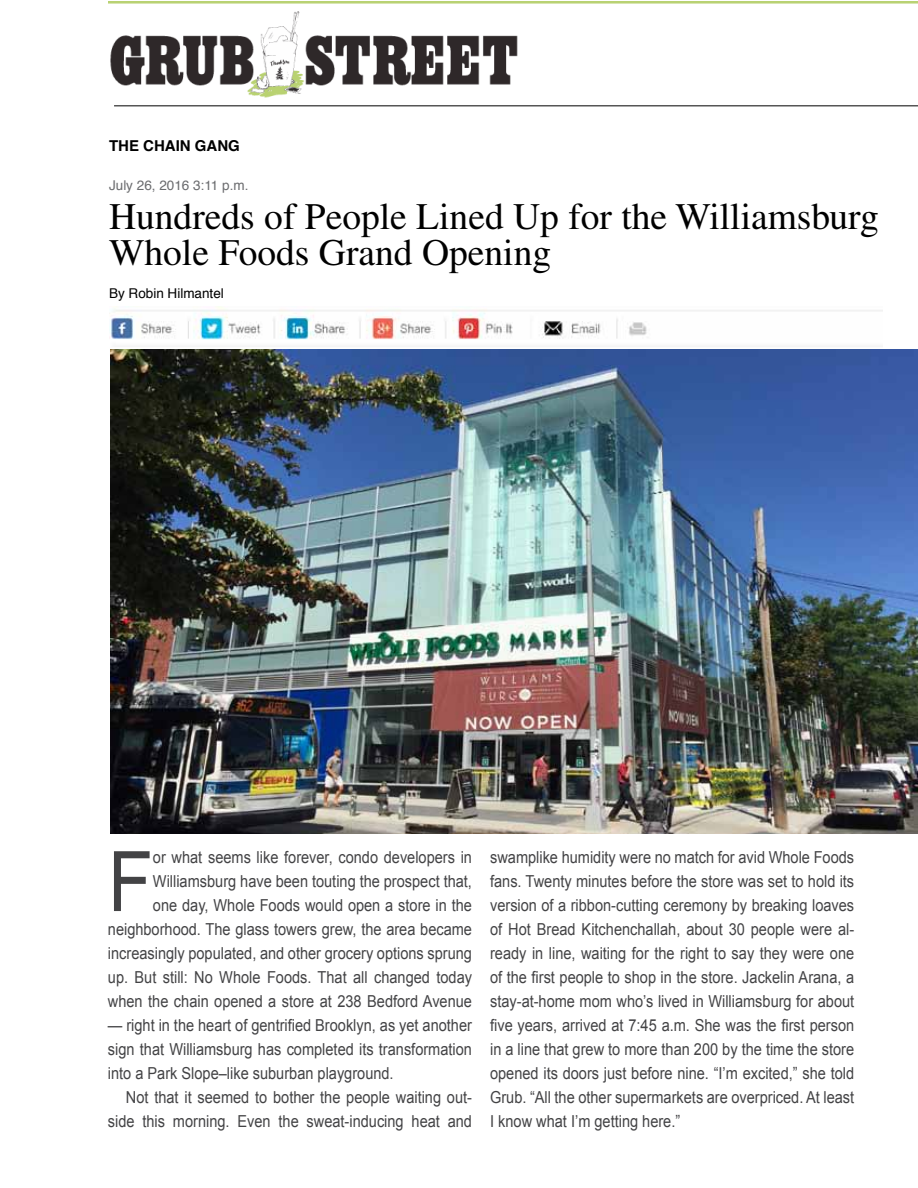
<style>
.page{position:relative;width:918px;height:1188px;background:#fff}
.page>*{position:absolute;margin:0;border:0;box-sizing:border-box;transform-origin:0 0}
.t1{font:83.55px "Arial";color:#434345;scale:.88 1}
.t2{font:37.5px/36px "Times";color:#000}
.t3{font:16.5px/24px "Arial";color:#434345;text-align:right;scale:.88 1}
.t4{font:700 15px "Helvetica";color:#000}
.t5{font:13.5px "Helvetica";color:#6b6c6f}
.t6{font:13.5px "Helvetica";color:#000}
</style>
<div class="page">
<img style="left:108px;top:2px;width:810px;height:95px">
<img style="left:109px;top:306px;width:773px;height:44px">
<img style="left:110px;top:350px;width:807px;height:484px">
<hr style="left:114px;top:106px;width:804px;height:1px;background:#000">
<p class="t4" style="left:109px;top:134px;width:132px">THE CHAIN GANG</p>
<p class="t5" style="left:109px;top:175px;width:141px">July 26, 2016 3:11 p.m.</p>
<h2 class="t2" style="left:109px;top:199px;width:771px">Hundreds of People Lined Up for the Williamsburg<br>Whole Foods Grand Opening</h2>
<p class="t6" style="left:109px;top:282px;width:116px">By Robin Hilmantel</p>
<p class="t3" style="left:108px;top:845px;width:415px">or what seems like forever, condo developers in Williamsburg have been touting the prospect that,<br>one day, Whole Foods would open a store in the neighborhood. The glass towers grew, the area became increasingly populated, and other grocery options sprung up. But still: No Whole Foods. That all changed today when the chain opened a store at 238 Bedford Avenue</p>
<p class="t3" style="left:108px;top:1013px;width:415px;text-align:justify">— right in the heart of gentrified Brooklyn, as yet another sign that Williamsburg has completed its transformation into a Park Slope–like suburban playground.</p>
<p class="t3" style="left:108px;top:1086px;width:415px">Not that it seemed to bother the people waiting out&shy;side this morning. Even the sweat-inducing heat and</p>
<h1 class="t1" style="left:108px;top:827px;width:53px">F</h1>
<p class="t3" style="left:490px;top:846px;width:415px;text-align:justify">swamplike humidity were no match for avid Whole Foods fans. Twenty minutes before the store was set to hold its version of a ribbon-cutting ceremony by breaking loaves of Hot Bread Kitchenchallah, about 30 people were al&shy;ready in line, waiting for the right to say they were one of the first people to shop in the store. Jackelin Arana, a stay-at-home mom who’s lived in Williamsburg for about five years, arrived at 7:45 a.m. She was the first person in a line that grew to more than 200 by the time the store opened its doors just before nine. “I’m excited,” she told Grub. “All the other supermarkets are overpriced. At least I know what I’m getting here.”</p>
</div>
